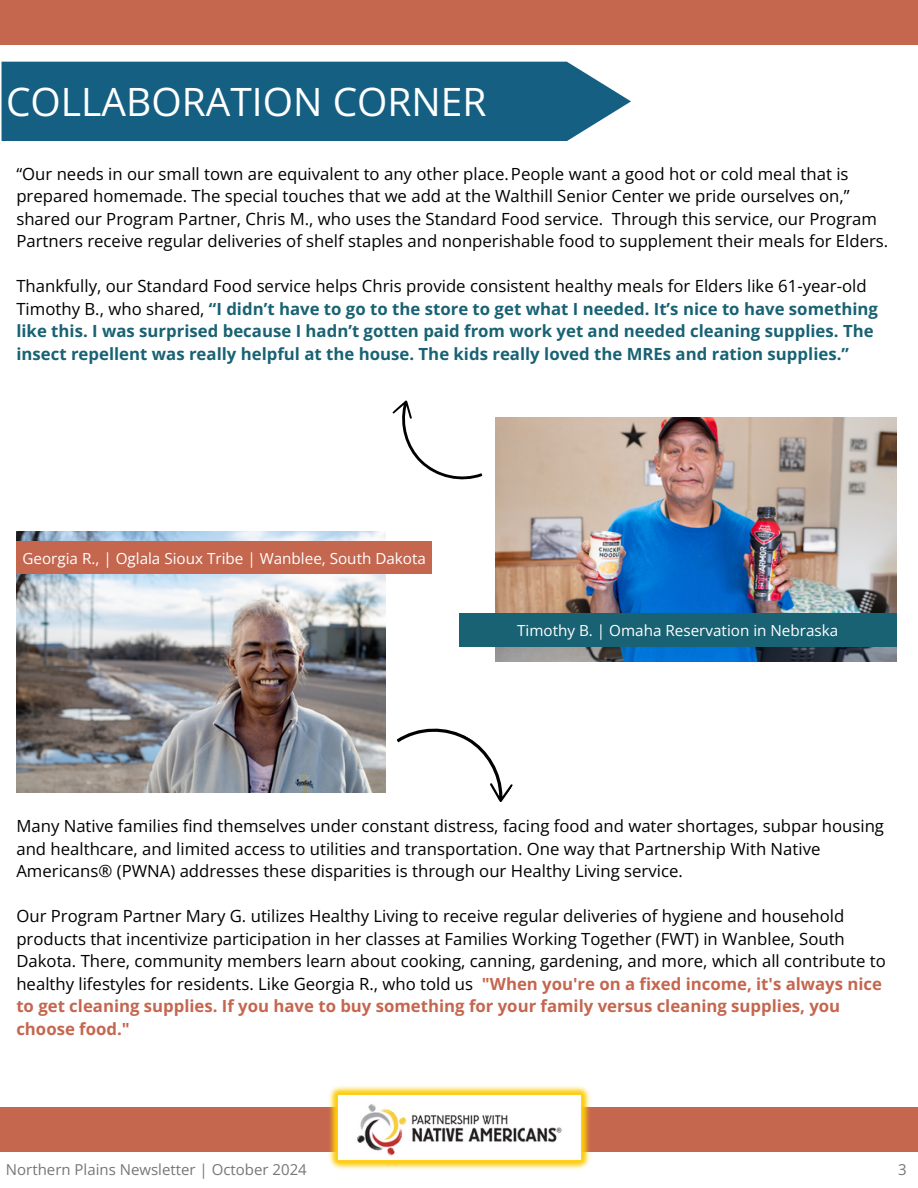
<style>
.page{position:relative;width:918px;height:1188px;background:#fff}
.page>*{position:absolute;margin:0;border:0;box-sizing:border-box;transform-origin:0 0}
.t1{font:39px "Open Sans";color:#fff}
.t2{font:16.8px/22.5px "Open Sans";color:#000}
.t3{font:700 16.8px/22.5px "Open Sans";color:#186273}
.t4{font:15.3px "Open Sans";color:#fff}
.t5{font:15px "Open Sans";color:#767676}
.s1{font-weight:400;color:#000}
.s2{font-weight:700;color:#c5664f}
</style>
<div class="page">
<div style="left:0;top:1107px;width:918px;height:45px;background:#c5664f"></div>
<div style="left:0;top:0;width:918px;height:45px;background:#c5664f"></div>
<img style="left:495px;top:418px;width:402px;height:244px">
<img style="left:329px;top:1086px;width:261px;height:84px">
<img style="left:16px;top:531px;width:369px;height:261px">
<div style="left:2px;top:62px;width:629px;height:79px;background:#156082"></div>
<div style="left:459px;top:614px;width:438px;height:33px;background:#186273"></div>
<div style="left:16px;top:542px;width:416px;height:32px;background:#c5664f"></div>
<svg style="left:392px;top:400px;width:91px;height:80px"></svg>
<svg style="left:396px;top:728px;width:117px;height:74px"></svg>
<h2 class="t1" style="left:6px;top:74px;width:482px">COLLABORATION CORNER</h2>
<h1 class="t2" style="left:16px;top:162px;width:873px">“Our needs in our small town are equivalent to any other place.People want a good hot or cold meal that is prepared homemade. The special touches that we add at the Walthill Senior Center we pride ourselves on,” shared our Program Partner, Chris M., who uses the Standard Food service. Through this service, our Program Partners receive regular deliveries of shelf staples and nonperishable food to supplement their meals for Elders.</h1>
<h2 class="t3" style="left:16px;top:274px;width:863px"><span class="s1">Thankfully, our Standard Food service helps Chris provide consistent healthy meals for Elders like 61-year-old Timothy B., who shared,</span> “I didn’t have to go to the store to get what I needed. It’s nice to have something like this. I was surprised because I hadn’t gotten paid from work yet and needed cleaning supplies. The insect repellent was really helpful at the house. The kids really loved the MREs and ration supplies.”</h2>
<p class="t4" style="left:22px;top:548px;width:405px">Georgia R., | Oglala Sioux Tribe | Wanblee, South Dakota</p>
<h2 class="t4" style="left:517px;top:620px;width:323px">Timothy B. | Omaha Reservation in Nebraska</h2>
<h2 class="t2" style="left:16px;top:814px;width:869px">Many Native families find themselves under constant distress, facing food and water shortages, subpar housing and healthcare, and limited access to utilities and transportation. One way that Partnership With Native<br>Americans® (PWNA) addresses these disparities is through our Healthy Living service.</h2>
<h2 class="t2" style="left:16px;top:904px;width:871px">Our Program Partner Mary G. utilizes Healthy Living to receive regular deliveries of hygiene and household products that incentivize participation in her classes at Families Working Together (FWT) in Wanblee, South Dakota. There, community members learn about cooking, canning, gardening, and more, which all contribute to healthy lifestyles for residents. Like Georgia R., who told us <span class="s2">"When you're on a fixed income, it's always nice to get cleaning supplies. If you have to buy something for your family versus cleaning supplies, you choose food."</span></h2>
<p class="t5" style="left:6px;top:1159px;width:302px">Northern Plains Newsletter | October 2024</p>
<p class="t5" style="left:898px;top:1159px;width:10px">3</p>
</div>
